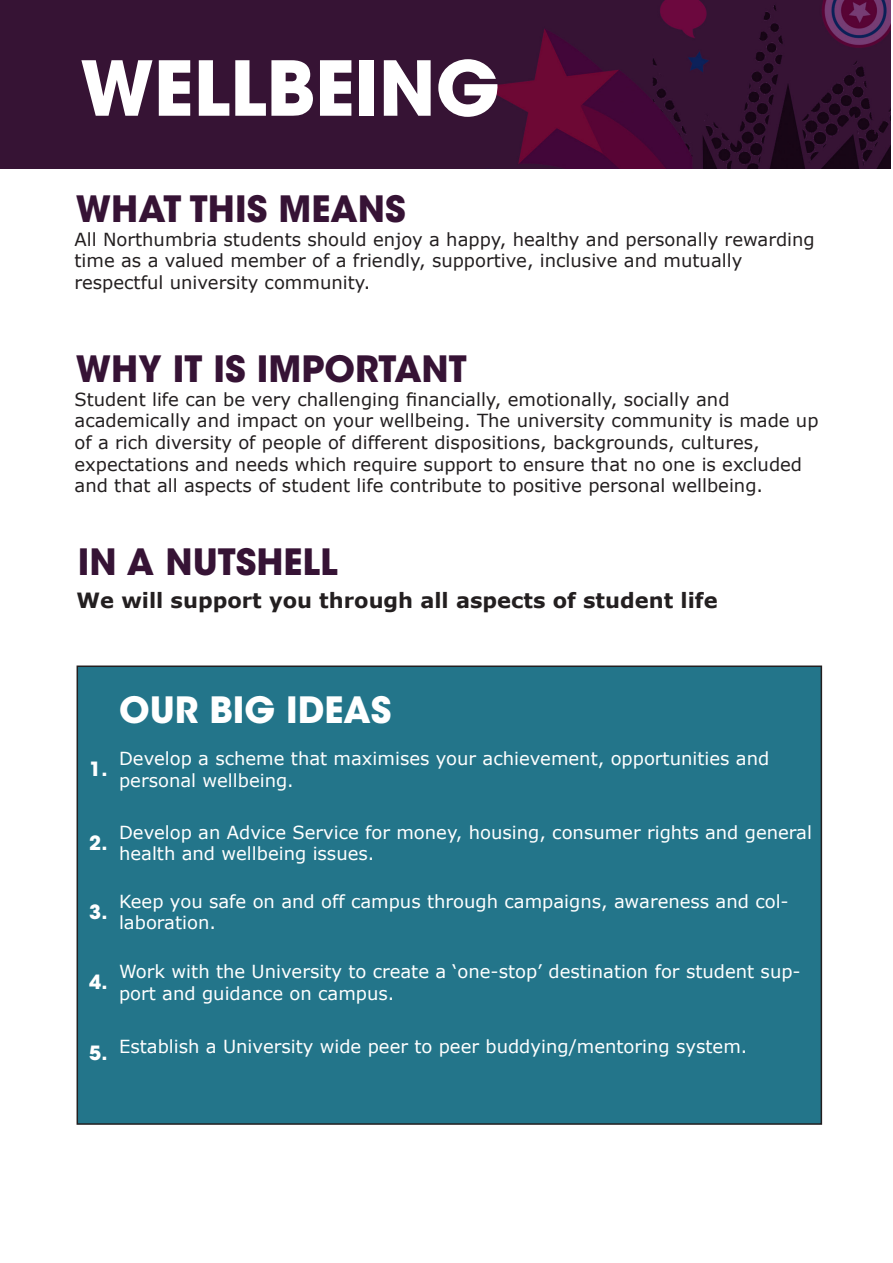
<style>
.page{position:relative;width:893px;height:1263px;background:#fff}
.page>*{position:absolute;margin:0;border:0;box-sizing:border-box;transform-origin:0 0}
.t1{font:700 75px "ITC Avant Garde Std";color:#fff}
.t2{font:700 36px "ITC Avant Garde Std";color:#361335}
.t3{font:700 36px "ITC Avant Garde Std";color:#fff}
.t4{font:700 21px "Verdana";color:#231f20}
.t5{font:700 19.5px "ITC Avant Garde Std";color:#fff}
.t6{font:18px/21.6px "Verdana";color:#231f20}
.t7{font:18px/21.6px "Verdana";color:#fff}
</style>
<div class="page">
<img style="left:0;top:0;width:891px;height:168px">
<div style="left:77px;top:666px;width:744px;height:458px;background:#23758a"></div>
<div style="left:77px;top:665px;width:745px;height:460px;border:2px solid #231f20"></div>
<p class="t1" style="left:80px;top:39px;width:421px">WELLBEING</p>
<p class="t2" style="left:76px;top:186px;width:331px">WHAT THIS MEANS</p>
<p class="t6" style="left:75px;top:228px;width:742px">All Northumbria students should enjoy a happy, healthy and personally rewarding time as a valued member of a friendly, supportive, inclusive and mutually</p>
<p class="t6" style="left:75px;top:271px;width:297px">respectful university community.</p>
<p class="t2" style="left:76px;top:345px;width:392px">WHY IT IS IMPORTANT</p>
<p class="t6" style="left:75px;top:388px;width:656px">Student life can be very challenging financially, emotionally, socially and</p>
<p class="t6" style="left:75px;top:410px;width:745px">academically and impact on your wellbeing. The university community is made up of a rich diversity of people of different dispositions, backgrounds, cultures,</p>
<p class="t6" style="left:75px;top:453px;width:729px">expectations and needs which require support to ensure that no one is excluded and that all aspects of student life contribute to positive personal wellbeing.</p>
<p class="t2" style="left:78px;top:539px;width:261px">IN A NUTSHELL</p>
<p class="t4" style="left:77px;top:586px;width:643px">We will support you through all aspects of student life</p>
<p class="t5" style="left:89px;top:756px;width:20px">1.</p>
<p class="t5" style="left:89px;top:830px;width:20px">2.</p>
<p class="t5" style="left:89px;top:899px;width:20px">3.</p>
<p class="t5" style="left:89px;top:969px;width:20px">4.</p>
<p class="t5" style="left:89px;top:1040px;width:20px">5.</p>
<p class="t3" style="left:119px;top:687px;width:274px">OUR BIG IDEAS</p>
<p class="t7" style="left:119px;top:747px;width:652px">Develop a scheme that maximises your achievement, opportunities and personal wellbeing.</p>
<p class="t7" style="left:119px;top:821px;width:694px">Develop an Advice Service for money, housing, consumer rights and general health and wellbeing issues.</p>
<p class="t7" style="left:119px;top:890px;width:671px">Keep you safe on and off campus through campaigns, awareness and col&shy;laboration.</p>
<p class="t7" style="left:119px;top:960px;width:683px">Work with the University to create a ‘one-stop’ destination for student sup&shy;port and guidance on campus.</p>
<p class="t7" style="left:119px;top:1035px;width:630px">Establish a University wide peer to peer buddying/mentoring system.</p>
</div>
